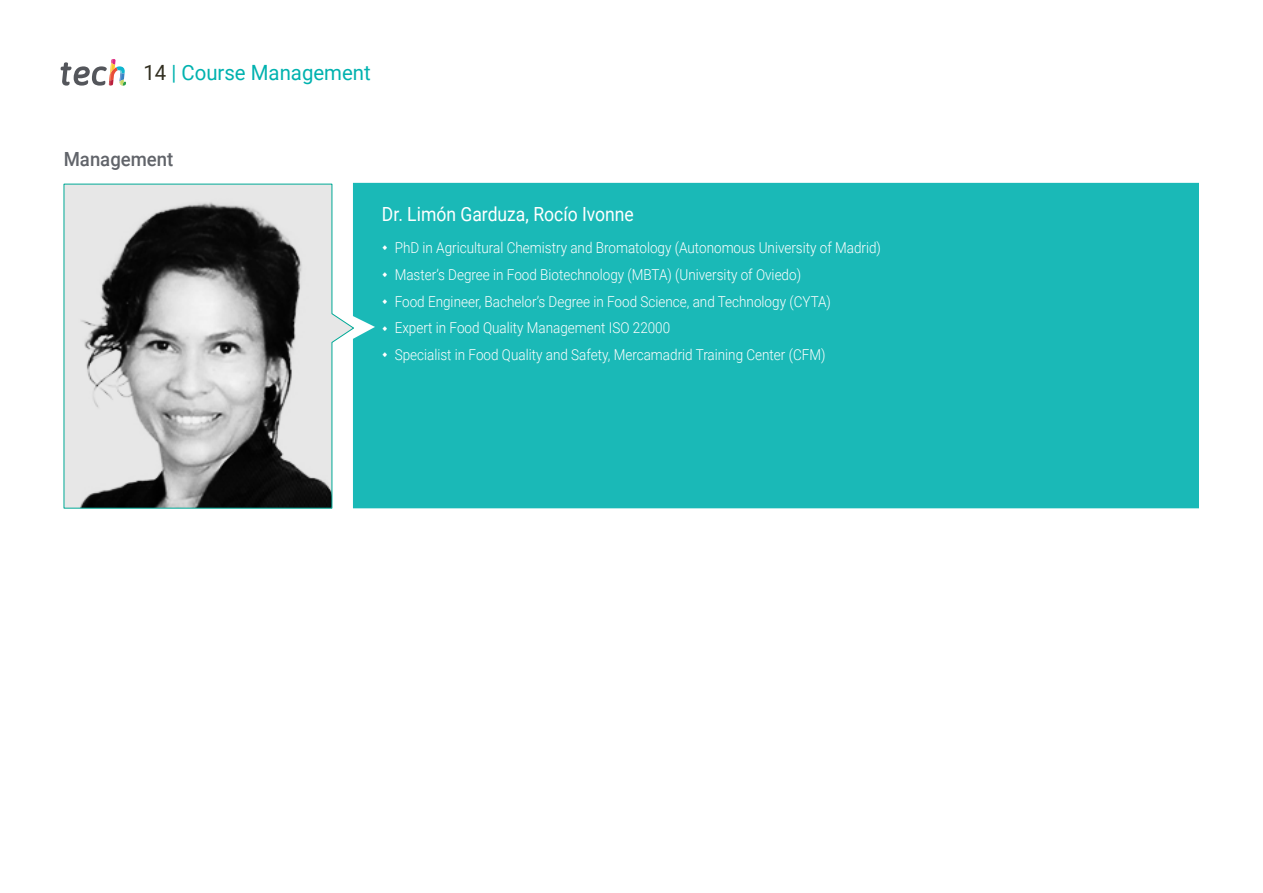
<style>
.page{position:relative;width:1263px;height:893px;background:#fff}
.page>*{position:absolute;margin:0;border:0;box-sizing:border-box;transform-origin:0 0}
.t1{font:21px "Roboto";color:#00b2af}
.t2{font:19.5px "Roboto";color:#fff;scale:.9 1}
.t3{font:500 19.5px "Roboto";color:#61646a;scale:.95 1}
.t4{font:300 15px/26.7px "Roboto";color:#fff;scale:.9 1}
.s1{color:#312e20}
</style>
<div class="page">
<div style="left:353px;top:183px;width:846px;height:325px;background:#1ab9b7"></div>
<svg style="left:64px;top:184px;width:290px;height:324px;background:#a1a3a3"></svg>
<svg style="left:61px;top:59px;width:65px;height:27px"></svg>
<svg style="left:383px;top:245px;width:4px;height:5px"></svg>
<svg style="left:383px;top:272px;width:4px;height:5px"></svg>
<svg style="left:383px;top:299px;width:4px;height:5px"></svg>
<svg style="left:383px;top:326px;width:4px;height:5px"></svg>
<svg style="left:383px;top:352px;width:4px;height:5px"></svg>
<h1 class="t1" style="left:144px;top:57px;width:229px"><span class="s1">14</span> | Course Management</h1>
<h2 class="t3" style="left:64px;top:145px;width:117px">Management</h2>
<h2 class="t2" style="left:382px;top:201px;width:281px">Dr. Limón Garduza, Rocío Ivonne</h2>
<p class="t4" style="left:395px;top:234px;width:542px">PhD in Agricultural Chemistry and Bromatology (Autonomous University of Madrid)<br>Master’s Degree in Food Biotechnology (MBTA) (University of Oviedo)<br>Food Engineer, Bachelor’s Degree in Food Science, and Technology (CYTA)<br>Expert in Food Quality Management ISO 22000<br>Specialist in Food Quality and Safety, Mercamadrid Training Center (CFM)</p>
</div>
